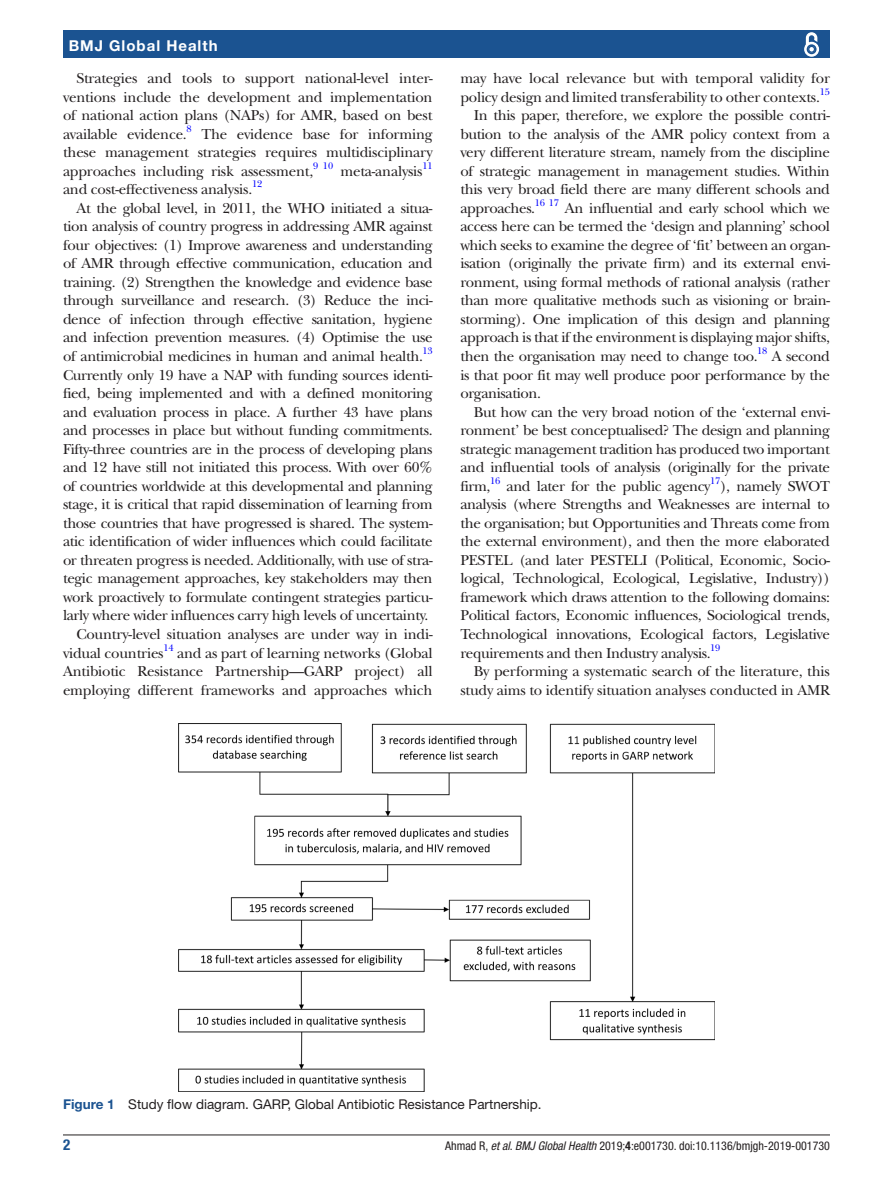
<style>
.page{position:relative;width:893px;height:1191px;background:#fff}
.page>*{position:absolute;margin:0;border:0;box-sizing:border-box;transform-origin:0 0}
.t1{font:15px/18.5px "New Baskerville";letter-spacing:-.025em;color:#231f20;text-align:justify}
.t2{font:700 15px "Helvetica Neue LT Std";letter-spacing:.065em;color:#fff}
.t3{font:700 condensed 15px "Helvetica Neue LT Std";color:#1b5391}
.t4{font:13.5px "Helvetica Neue LT Std";color:#231f20}
.t5{font:condensed 12px "Helvetica Neue LT Std";color:#231f20}
.t6{font:9.9px "New Baskerville";letter-spacing:-.025em;color:#00f}
.s1{font-weight:700;color:#1b5391}
.s2{font-style:italic}
.s3{font-weight:700}
</style>
<div class="page">
<hr style="left:63px;top:1134px;width:767px;height:1px;background:#231f20">
<div style="left:63px;top:31px;width:767px;height:27px;background:#1b5391"></div>
<svg style="left:804px;top:32px;width:16px;height:25px"></svg>
<div style="left:808px;top:46px;width:7px;height:7px;border:1px solid #1b5391;border-radius:50%"></div>
<img style="left:178px;top:723px;width:537px;height:368px">
<p class="t2" style="left:69px;top:36px;width:150px">BMJ Global Health</p>
<p class="t1" style="left:63px;top:69px;width:371px;text-indent:13px">Strategies and tools to support national-level inter&shy;ventions include the development and implementation of national action plans (NAPs) for AMR, based on best available evidence.<sup>8</sup></p>
<p class="t1" style="left:63px;top:125px;width:371px;text-indent:138px">The evidence base for informing these management strategies requires multidisciplinary approaches including risk assessment,</p>
<p class="t6" style="left:313px;top:160px;width:22px">9 10</p>
<p class="t1" style="left:340px;top:162px;width:84px">meta-analysis</p>
<p class="t6" style="left:422px;top:160px;width:12px">11</p>
<p class="t1" style="left:63px;top:180px;width:201px">and cost-effectiveness analysis.<sup>12</sup></p>
<p class="t1" style="left:76px;top:199px;width:358px">At the global level, in 2011, the WHO initiated a situa-</p>
<p class="t1" style="left:63px;top:217px;width:371px">tion analysis of country progress in addressing AMR against</p>
<p class="t1" style="left:63px;top:236px;width:371px">four objectives: (1) Improve awareness and understanding</p>
<p class="t1" style="left:63px;top:254px;width:371px">of AMR through effective communication, education and</p>
<p class="t1" style="left:63px;top:273px;width:371px">training. (2) Strengthen the knowledge and evidence base</p>
<p class="t1" style="left:63px;top:291px;width:371px">through surveillance and research. (3) Reduce the inci-</p>
<p class="t1" style="left:63px;top:310px;width:371px">dence of infection through effective sanitation, hygiene</p>
<p class="t1" style="left:63px;top:328px;width:371px">and infection prevention measures. (4) Optimise the use</p>
<p class="t1" style="left:63px;top:347px;width:361px">of antimicrobial medicines in human and animal health.</p>
<p class="t6" style="left:423px;top:345px;width:12px">13</p>
<p class="t1" style="left:63px;top:365px;width:371px">Currently only 19 have a NAP with funding sources identi-</p>
<p class="t1" style="left:63px;top:384px;width:371px">fied, being implemented and with a defined monitoring</p>
<p class="t1" style="left:63px;top:402px;width:371px">and evaluation process in place. A further 43 have plans</p>
<p class="t1" style="left:63px;top:421px;width:371px">and processes in place but without funding commitments.</p>
<p class="t1" style="left:63px;top:440px;width:371px">Fifty-three countries are in the process of developing plans</p>
<p class="t1" style="left:63px;top:458px;width:371px">and 12 have still not initiated this process. With over 60%</p>
<p class="t1" style="left:63px;top:477px;width:371px">of countries worldwide at this developmental and planning</p>
<p class="t1" style="left:63px;top:495px;width:371px">stage, it is critical that rapid dissemination of learning from</p>
<p class="t1" style="left:63px;top:514px;width:371px">those countries that have progressed is shared. The system-</p>
<p class="t1" style="left:63px;top:532px;width:371px">atic identification of wider influences which could facilitate</p>
<p class="t1" style="left:63px;top:551px;width:371px">or threaten progress is needed. Additionally, with use of stra-</p>
<p class="t1" style="left:63px;top:569px;width:371px">tegic management approaches, key stakeholders may then</p>
<p class="t1" style="left:63px;top:588px;width:371px">work proactively to formulate contingent strategies particu-</p>
<p class="t1" style="left:63px;top:606px;width:367px">larly where wider influences carry high levels of uncertainty.</p>
<p class="t1" style="left:76px;top:625px;width:358px">Country-level situation analyses are under way in indi-</p>
<p class="t1" style="left:63px;top:643px;width:102px">vidual countries</p>
<p class="t6" style="left:163px;top:642px;width:12px">14</p>
<p class="t1" style="left:63px;top:643px;width:371px;text-indent:114px">and as part of learning networks (Global Antibiotic Resistance Partnership—GARP project) all employing different frameworks and approaches which</p>
<p class="t1" style="left:460px;top:69px;width:371px">may have local relevance but with temporal validity for policy design and limited transferability to other contexts.</p>
<p class="t6" style="left:820px;top:86px;width:12px">15</p>
<p class="t1" style="left:460px;top:106px;width:371px;text-indent:14px">In this paper, therefore, we explore the possible contri&shy;bution to the analysis of the AMR policy context from a very different literature stream, namely from the discipline of strategic management in management studies. Within this very broad field there are many different schools and approaches.</p>
<p class="t6" style="left:535px;top:197px;width:26px">16 17</p>
<p class="t1" style="left:460px;top:199px;width:371px;text-indent:104px">An influential and early school which we access here can be termed the ‘design and planning’ school which seeks to examine the degree of ‘fit’ between an organ&shy;isation (originally the private firm) and its external envi&shy;ronment, using formal methods of rational analysis (rather than more qualitative methods such as visioning or brain&shy;storming). One implication of this design and planning approach is that if the environment is displaying major shifts, then the organisation may need to change too.</p>
<p class="t6" style="left:757px;top:345px;width:12px">18</p>
<p class="t1" style="left:460px;top:347px;width:371px;text-indent:311px">A second is that poor fit may well produce poor performance by the organisation.</p>
<p class="t1" style="left:460px;top:402px;width:371px;text-indent:14px">But how can the very broad notion of the ‘external envi&shy;ronment’ be best conceptualised? The design and planning strategic management tradition has produced two important and influential tools of analysis (originally for the private firm,</p>
<p class="t6" style="left:710px;top:475px;width:12px">17</p>
<p class="t1" style="left:460px;top:477px;width:371px;text-indent:260px">), namely SWOT analysis (where Strengths and Weaknesses are internal to the organisation; but Opportunities and Threats come from the external environment), and then the more elaborated PESTEL (and later PESTELI (Political, Economic, Socio&shy;logical, Technological, Ecological, Legislative, Industry)) framework which draws attention to the following domains:<br>Political factors, Economic influences, Sociological trends, Technological innovations, Ecological factors, Legislative requirements and then Industry analysis.</p>
<p class="t6" style="left:490px;top:475px;width:12px">16</p>
<p class="t1" style="left:507px;top:477px;width:205px">and later for the public agency</p>
<p class="t6" style="left:710px;top:642px;width:12px">19</p>
<p class="t1" style="left:460px;top:662px;width:371px;text-align:right">By performing a systematic search of the literature, this study aims to identify situation analyses conducted in AMR</p>
<p class="t4" style="left:63px;top:1096px;width:480px"><span class="s1">Figure 1</span> Study flow diagram. GARP, Global Antibiotic Resistance Partnership.</p>
<p class="t3" style="left:63px;top:1135px;width:9px">2</p>
<p class="t5" style="left:445px;top:1138px;width:386px">Ahmad R, <span class="s2">et al</span>. <span class="s2">BMJ Global Health</span> 2019;<span class="s3">4</span>:e001730. doi:10.1136/bmjgh-2019-001730</p>
</div>
